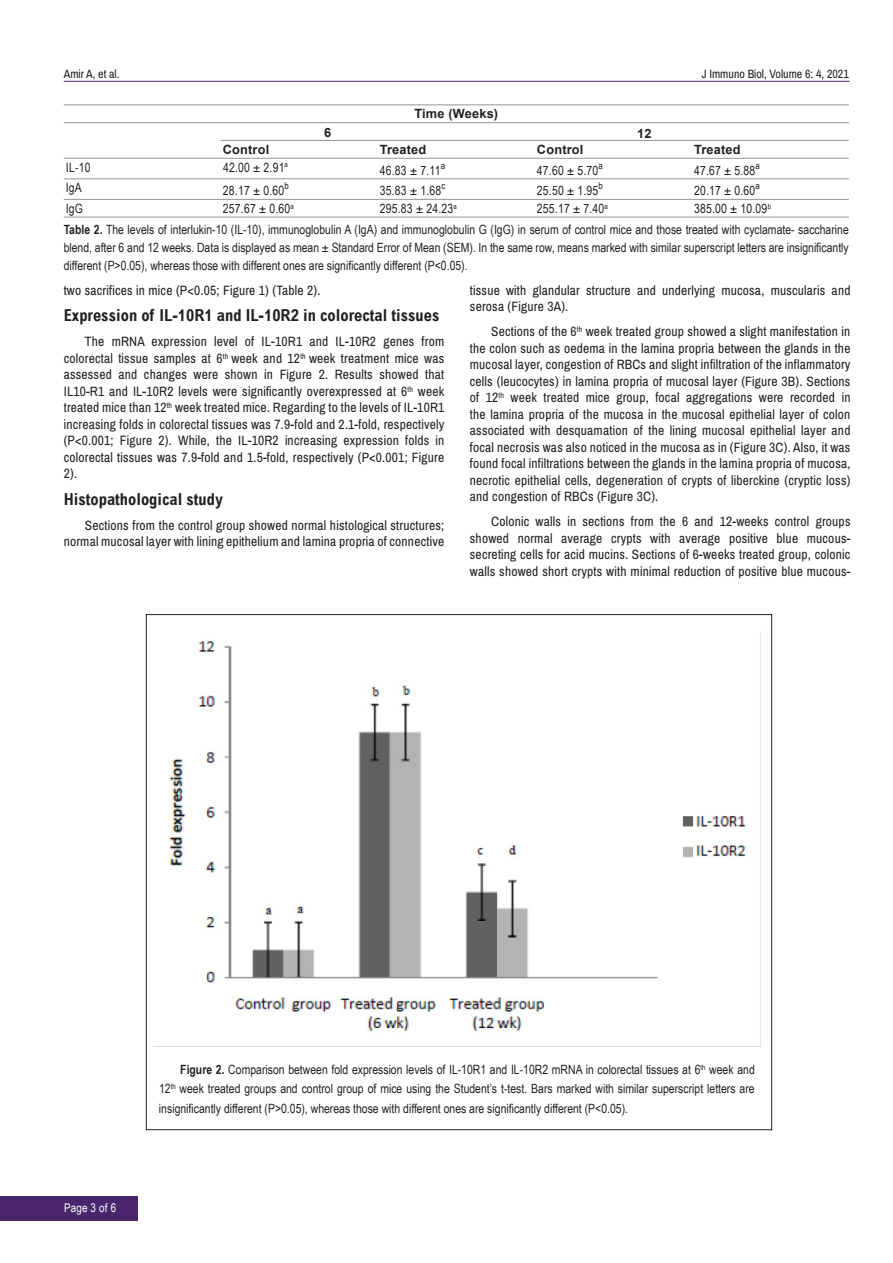
<style>
.page{position:relative;width:893px;height:1263px;background:#fff}
.page>*{position:absolute;margin:0;border:0;box-sizing:border-box;transform-origin:0 0}
.t1{font:700 condensed 16.5px "Arial";color:#231f20}
.t2{font:13.5px/16.5px "Archivo Narrow";letter-spacing:.015em;color:#231f20;text-align:justify}
.t3{font:12.75px/19.2px "Arial Narrow";color:#231f20}
.t4{font:700 12.75px "Arial";letter-spacing:.015em;color:#231f20}
.t5{font:12px "Archivo Narrow";color:#231f20}
.t6{font:12px "Arial Narrow";letter-spacing:.015em;color:#fff}
.t7{font:9.6px "Arial Narrow";color:#231f20}
.s1{font-weight:700}
</style>
<div class="page">
<hr style="left:64px;top:81px;width:786px;height:1px;background:#49266c">
<div style="left:0;top:1196px;width:137px;height:24px;background:#49266c"></div>
<hr style="left:64px;top:105px;width:157px;height:1px;background:#939598">
<hr style="left:221px;top:105px;width:157px;height:1px;background:#939598">
<hr style="left:378px;top:105px;width:157px;height:1px;background:#939598">
<hr style="left:535px;top:105px;width:157px;height:1px;background:#939598">
<hr style="left:692px;top:105px;width:157px;height:1px;background:#939598">
<hr style="left:64px;top:122px;width:157px;height:1px;background:#939598">
<hr style="left:221px;top:122px;width:157px;height:1px;background:#939598">
<hr style="left:378px;top:122px;width:157px;height:1px;background:#939598">
<hr style="left:535px;top:122px;width:157px;height:1px;background:#939598">
<hr style="left:692px;top:122px;width:157px;height:1px;background:#939598">
<hr style="left:221px;top:140px;width:157px;height:1px;background:#939598">
<hr style="left:378px;top:140px;width:157px;height:1px;background:#939598">
<hr style="left:535px;top:140px;width:157px;height:1px;background:#939598">
<hr style="left:692px;top:140px;width:157px;height:1px;background:#939598">
<hr style="left:64px;top:158px;width:157px;height:1px;background:#939598">
<hr style="left:221px;top:158px;width:157px;height:1px;background:#939598">
<hr style="left:378px;top:158px;width:157px;height:1px;background:#939598">
<hr style="left:535px;top:158px;width:157px;height:1px;background:#939598">
<hr style="left:692px;top:158px;width:157px;height:1px;background:#939598">
<hr style="left:64px;top:179px;width:157px;height:1px;background:#939598">
<hr style="left:221px;top:179px;width:157px;height:1px;background:#939598">
<hr style="left:378px;top:179px;width:157px;height:1px;background:#939598">
<hr style="left:535px;top:179px;width:157px;height:1px;background:#939598">
<hr style="left:692px;top:179px;width:157px;height:1px;background:#939598">
<hr style="left:64px;top:199px;width:157px;height:1px;background:#939598">
<hr style="left:221px;top:199px;width:157px;height:1px;background:#939598">
<hr style="left:378px;top:199px;width:157px;height:1px;background:#939598">
<hr style="left:535px;top:199px;width:157px;height:1px;background:#939598">
<hr style="left:692px;top:199px;width:157px;height:1px;background:#939598">
<hr style="left:64px;top:217px;width:157px;height:1px;background:#939598">
<hr style="left:221px;top:217px;width:157px;height:1px;background:#939598">
<hr style="left:378px;top:217px;width:157px;height:1px;background:#939598">
<hr style="left:535px;top:217px;width:157px;height:1px;background:#939598">
<hr style="left:692px;top:217px;width:157px;height:1px;background:#939598">
<img style="left:169px;top:641px;width:578px;height:391px">
<p class="t5" style="left:64px;top:67px;width:57px">Amir A, et al.</p>
<p class="t5" style="left:702px;top:67px;width:149px">J Immuno Biol, Volume 6: 4, 2021</p>
<p class="t4" style="left:414px;top:105px;width:85px">Time (Weeks)</p>
<p class="t4" style="left:324px;top:124px;width:9px">6</p>
<p class="t4" style="left:637px;top:125px;width:16px">12</p>
<p class="t4" style="left:223px;top:141px;width:48px">Control</p>
<p class="t4" style="left:380px;top:141px;width:48px">Treated</p>
<p class="t4" style="left:537px;top:141px;width:48px">Control</p>
<p class="t4" style="left:694px;top:141px;width:48px">Treated</p>
<p class="t3" style="left:66px;top:157px;width:26px">IL-10</p>
<p class="t3" style="left:223px;top:157px;width:66px">42.00 ± 2.91<sup>a</sup></p>
<p class="t3" style="left:380px;top:160px;width:67px">46.83 ± 7.11<sup>a</sup></p>
<p class="t3" style="left:537px;top:160px;width:68px">47.60 ± 5.70<sup>a</sup></p>
<p class="t3" style="left:694px;top:160px;width:68px">47.67 ± 5.88<sup>a</sup></p>
<p class="t3" style="left:66px;top:178px;width:18px">IgA</p>
<p class="t3" style="left:223px;top:181px;width:63px">28.17 ± 0.60</p>
<p class="t7" style="left:284px;top:179px;width:6px">b</p>
<p class="t3" style="left:380px;top:180px;width:67px">35.83 ± 1.68<sup>c</sup></p>
<p class="t3" style="left:537px;top:180px;width:68px">25.50 ± 1.95<sup>b</sup></p>
<p class="t3" style="left:694px;top:180px;width:68px">20.17 ± 0.60<sup>a</sup></p>
<p class="t3" style="left:66px;top:198px;width:19px">IgG</p>
<p class="t3" style="left:223px;top:198px;width:73px">257.67 ± 0.60<sup>a</sup></p>
<p class="t3" style="left:380px;top:198px;width:79px">295.83 ± 24.23<sup>a</sup></p>
<p class="t3" style="left:537px;top:198px;width:73px">255.17 ± 7.40<sup>a</sup></p>
<p class="t3" style="left:64px;top:197px;width:787px;line-height:21.1px;text-indent:630px">385.00 ± 10.09<sup>b<br></sup><span class="s1">Table 2.</span> The levels of interlukin-10 (IL-10), immunoglobulin A (IgA) and immunoglobulin G (IgG) in serum of control mice and those treated with cyclamate- saccharine</p>
<p class="t3" style="left:64px;top:238px;width:787px;line-height:18px">blend, after 6 and 12 weeks. Data is displayed as mean ± Standard Error of Mean (SEM). In the same row, means marked with similar superscript letters are insignificantly different (P&gt;0.05), whereas those with different ones are significantly different (P&lt;0.05).</p>
<p class="t2" style="left:64px;top:282px;width:258px">two sacrifices in mice (P&lt;0.05; Figure 1) (Table 2).</p>
<p class="t1" style="left:64px;top:306px;width:377px">Expression of IL-10R1 and IL-10R2 in colorectal tissues</p>
<p class="t2" style="left:64px;top:334px;width:382px;text-indent:21px">The mRNA expression level of IL-10R1 and IL-10R2 genes from colorectal tissue samples at 6<sup>th</sup> week and 12<sup>th</sup> week treatment mice was assessed and changes were shown in Figure 2. Results showed that IL10-R1 and IL-10R2 levels were significantly overexpressed at 6<sup>th</sup> week treated mice than 12<sup>th</sup> week treated mice. Regarding to the levels of IL-10R1 increasing folds in colorectal tissues was 7.9-fold and 2.1-fold, respectively (P&lt;0.001; Figure 2). While, the IL-10R2 increasing expression folds in colorectal tissues was 7.9-fold and 1.5-fold, respectively (P&lt;0.001; Figure 2).</p>
<p class="t1" style="left:64px;top:490px;width:161px">Histopathological study</p>
<p class="t2" style="left:64px;top:517px;width:382px;text-align:right">Sections from the control group showed normal histological structures; normal mucosal layer with lining epithelium and lamina propria of connective</p>
<p class="t2" style="left:470px;top:282px;width:382px">tissue with glandular structure and underlying mucosa, muscularis and serosa (Figure 3A).</p>
<p class="t2" style="left:470px;top:324px;width:382px;text-indent:21px">Sections of the 6<sup>th</sup> week treated group showed a slight manifestation in the colon such as oedema in the lamina propria between the glands in the mucosal layer, congestion of RBCs and slight infiltration of the inflammatory cells (leucocytes) in lamina propria of mucosal layer (Figure 3B). Sections of 12<sup>th</sup> week treated mice group, focal aggregations were recorded in the lamina propria of the mucosa in the mucosal epithelial layer of colon associated with desquamation of the lining mucosal epithelial layer and focal necrosis was also noticed in the mucosa as in (Figure 3C). Also, it was found focal infiltrations between the glands in the lamina propria of mucosa, necrotic epithelial cells, degeneration of crypts of liberckine (cryptic loss) and congestion of RBCs (Figure 3C).</p>
<p class="t2" style="left:470px;top:514px;width:382px;text-indent:21px">Colonic walls in sections from the 6 and 12-weeks control groups showed normal average crypts with average positive blue mucous&shy;secreting cells for acid mucins. Sections of 6-weeks treated group, colonic walls showed short crypts with minimal reduction of positive blue mucous-</p>
<p class="t6" style="left:64px;top:1199px;width:54px">Page 3 of 6</p>
<p class="t3" style="left:159px;top:1060px;width:597px;text-align:justify;text-indent:21px"><span class="s1">Figure 2.</span> Comparison between fold expression levels of IL-10R1 and IL-10R2 mRNA in colorectal tissues at 6<sup>th</sup> week and 12<sup>th</sup> week treated groups and control group of mice using the Student’s t-test. Bars marked with similar superscript letters are insignificantly different (P&gt;0.05), whereas those with different ones are significantly different (P&lt;0.05).</p>
</div>
